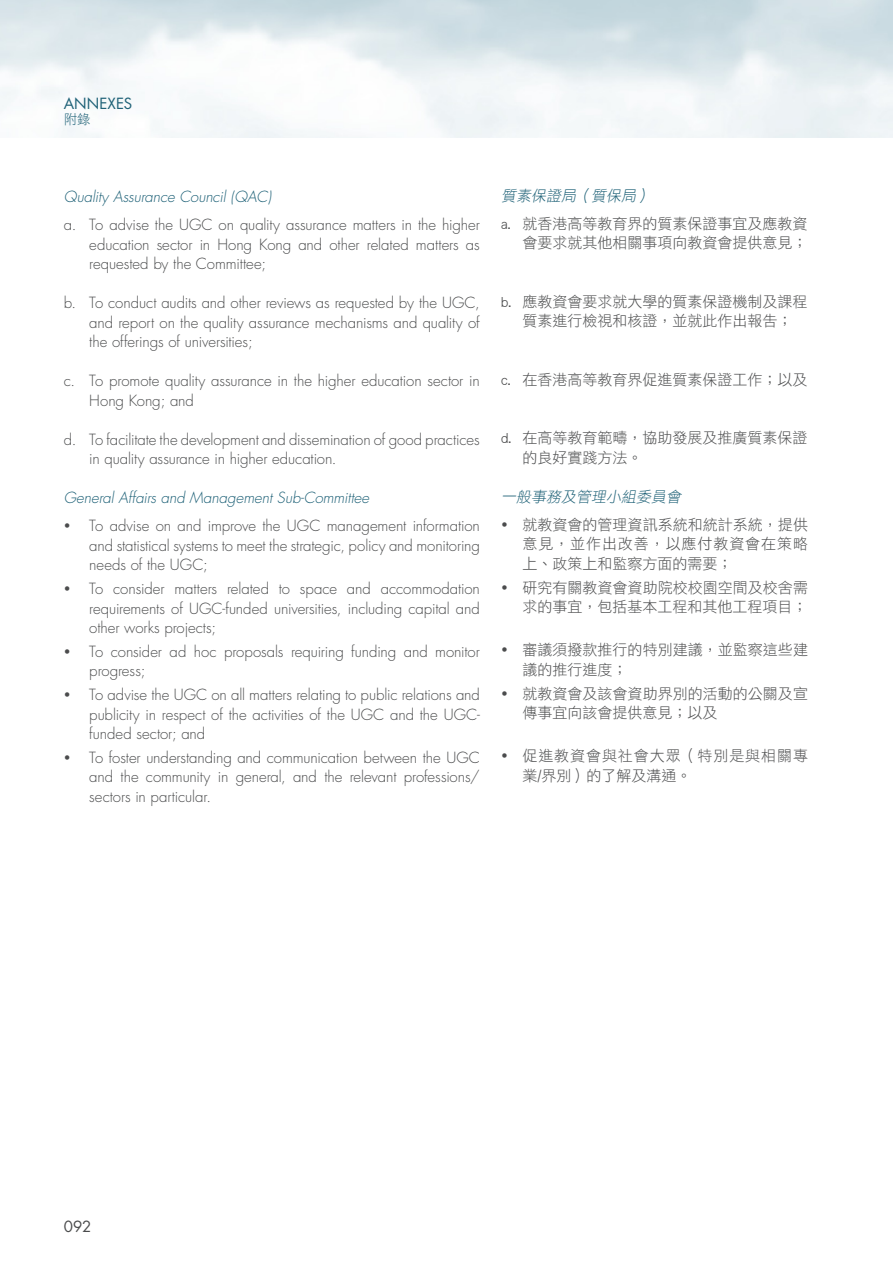
<style>
.page{position:relative;width:893px;height:1263px;background:#fff}
.page>*{position:absolute;margin:0;border:0;box-sizing:border-box;transform-origin:0 0}
.t1{font:300 15px/19.5px "Futura";letter-spacing:-.005em;color:#4b4c4d;text-align:justify}
.t2{font:15px/19.5px "DF Li Hei Std W3";color:#4b4c4d}
.t3{font:italic 300 15px "Futura";letter-spacing:-.005em;color:#1e6177}
.t4{font:15px/19.5px "DF Li Hei Std W3";letter-spacing:.06em;color:#4b4c4d}
.t5{font:italic 15px "DF Li Hei Std W3";color:#1e6177}
.t6{font:15px "Futura";letter-spacing:.005em;color:#1e6177}
.t7{font:15px "Futura";color:#4b4c4d}
.t8{font:13.5px "DF Li Hei Std W3";color:#1e6177}
</style>
<div class="page">
<p class="t6" style="left:64px;top:94px;width:70px">ANNEXES</p>
<p class="t8" style="left:64px;top:112px;width:28px">附錄</p>
<p class="t3" style="left:64px;top:188px;width:209px">Quality Assurance Council (QAC)</p>
<p class="t1" style="left:89px;top:216px;width:392px;text-indent:-26px">a. To advise the UGC on quality assurance matters in the higher education sector in Hong Kong and other related matters as requested by the Committee;</p>
<p class="t1" style="left:89px;top:294px;width:392px;text-indent:-26px">b. To conduct audits and other reviews as requested by the UGC, and report on the quality assurance mechanisms and quality of the offerings of universities;</p>
<p class="t1" style="left:89px;top:372px;width:392px;text-indent:-26px">c. To promote quality assurance in the higher education sector in<br>Hong Kong; and</p>
<p class="t1" style="left:89px;top:430px;width:392px;text-indent:-26px">d. To facilitate the development and dissemination of good practices in quality assurance in higher education.</p>
<p class="t3" style="left:64px;top:489px;width:307px">General Affairs and Management Sub-Committee</p>
<p class="t1" style="left:89px;top:517px;width:392px">To advise on and improve the UGC management information and statistical systems to meet the strategic, policy and monitoring needs of the UGC;</p>
<p class="t1" style="left:89px;top:579px;width:392px">To consider matters related to space and accommodation requirements of UGC-funded universities, including capital and other works projects;</p>
<p class="t1" style="left:89px;top:642px;width:392px">To consider ad hoc proposals requiring funding and monitor progress;</p>
<p class="t1" style="left:89px;top:685px;width:392px">To advise the UGC on all matters relating to public relations and publicity in respect of the activities of the UGC and the UGC&shy;funded sector; and</p>
<p class="t1" style="left:89px;top:748px;width:392px">To foster understanding and communication between the UGC and the community in general, and the relevant professions/ sectors in particular.</p>
<p class="t5" style="left:501px;top:187px;width:154px">質素保證局（質保局）</p>
<p class="t2" style="left:501px;top:213px;width:308px;text-align:right">a. 就香港高等教育界的質素保證事宜及應教資會要求就其他相關事項向教資會提供意見；</p>
<p class="t2" style="left:501px;top:291px;width:308px;text-align:center">b. 應教資會要求就大學的質素保證機制及課程質素進行檢視和核證，並就此作出報告；</p>
<p class="t2" style="left:501px;top:369px;width:308px">c. 在香港高等教育界促進質素保證工作；以及</p>
<p class="t2" style="left:522px;top:428px;width:286px;text-indent:-21px">d. 在高等教育範疇，協助發展及推廣質素保證的良好實踐方法。</p>
<p class="t5" style="left:501px;top:488px;width:184px">一般事務及管理小組委員會</p>
<p class="t2" style="left:522px;top:514px;width:287px;text-align:justify">就教資會的管理資訊系統和統計系統，提供意見，並作出改善，以應付教資會在策略上、政策上和監察方面的需要；</p>
<p class="t2" style="left:522px;top:577px;width:287px">研究有關教資會資助院校校園空間及校舍需求的事宜，包括基本工程和其他工程項目；</p>
<p class="t2" style="left:522px;top:640px;width:287px">審議須撥款推行的特別建議，並監察這些建議的推行進度；</p>
<p class="t2" style="left:522px;top:683px;width:287px">就教資會及該會資助界別的活動的公關及宣傳事宜向該會提供意見；以及</p>
<p class="t4" style="left:522px;top:746px;width:287px">促進教資會與社會大眾（特別是與相關專業/界別）的了解及溝通。</p>
<p class="t7" style="left:64px;top:1217px;width:29px">092</p>
</div>
